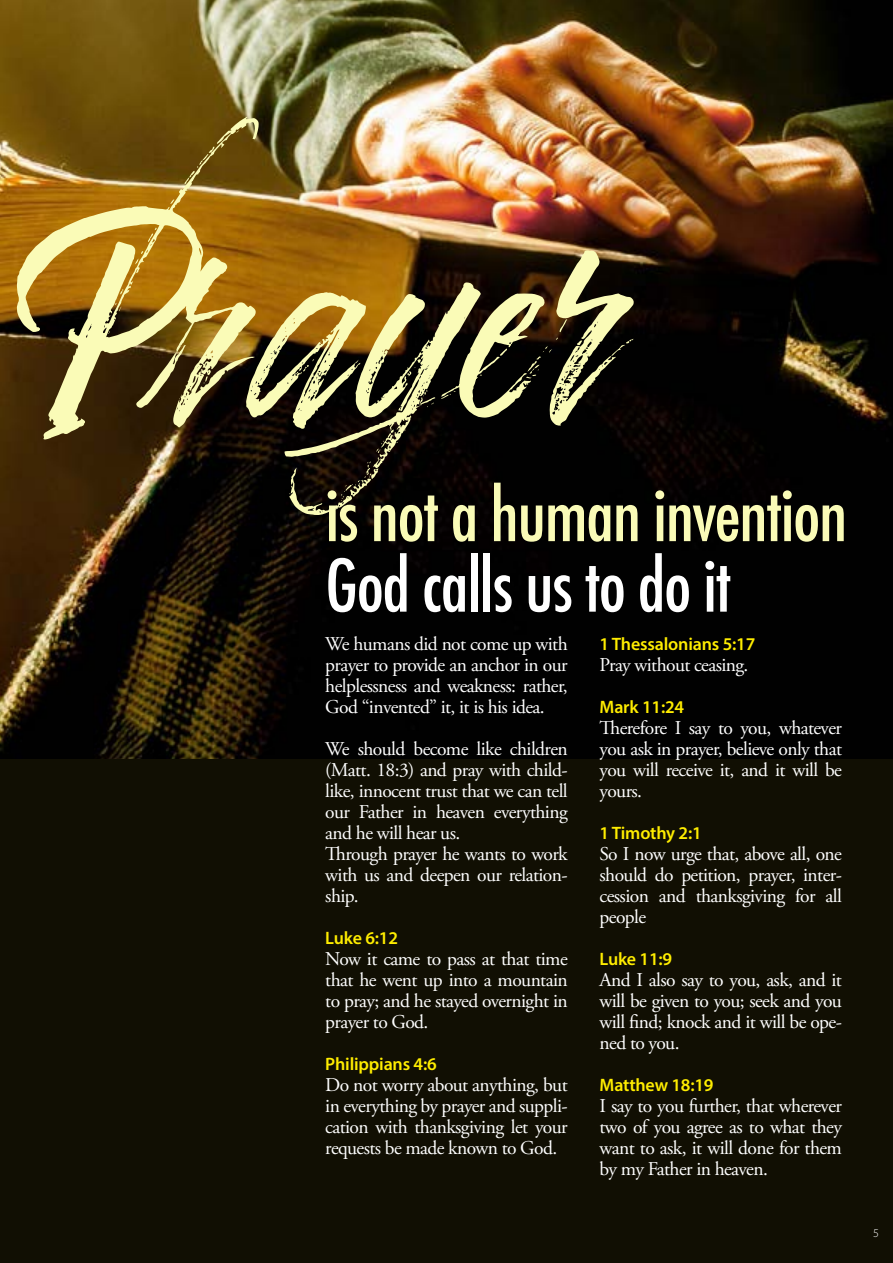
<style>
.page{position:relative;width:893px;height:1263px;background:#fff}
.page>*{position:absolute;margin:0;border:0;box-sizing:border-box;transform-origin:0 0}
.t1{font:500 condensed 70.5px "Futura";letter-spacing:-.02em;color:#fafbb7}
.t2{font:500 condensed 70.5px "Futura";letter-spacing:-.02em;color:#fff}
.t3{font:19.5px/21px "Adobe Garamond Pro";letter-spacing:-.03em;color:#fff;text-align:justify}
.t4{font:600 18px "Myriad Pro";letter-spacing:-.01em;color:#ffed00}
.t5{font:300 12px "Myriad Pro";color:#fff}
</style>
<div class="page">
<img style="left:0;top:0;width:893px;height:759px">
<div style="left:0;top:759px;width:893px;height:504px;background:#110f03"></div>
<img style="left:17px;top:117px;width:618px;height:399px">
<h1 class="t1" style="left:325px;top:470px;width:524px">is not a human invention</h1>
<h1 class="t2" style="left:325px;top:540px;width:407px">God calls us to do it</h1>
<p class="t3" style="left:325px;top:634px;width:244px">We humans did not come up with prayer to provide an anchor in our helplessness and weakness: rather, God “invented” it, it is his idea.</p>
<p class="t3" style="left:325px;top:739px;width:244px;text-align:left">We should become like children (Matt. 18:3) and pray with child&shy;like, innocent trust that we can tell our Father in heaven everything and he will hear us.<br>Through prayer he wants to work with us and deepen our relation&shy;ship.</p>
<p class="t4" style="left:325px;top:926px;width:74px">Luke 6:12</p>
<p class="t3" style="left:325px;top:949px;width:244px">Now it came to pass at that time that he went up into a mountain to pray; and he stayed overnight in prayer to God.</p>
<p class="t4" style="left:325px;top:1052px;width:113px">Philippians 4:6</p>
<p class="t3" style="left:325px;top:1075px;width:244px">Do not worry about anything, but in everything by prayer and suppli&shy;cation with thanksgiving let your requests be made known to God.</p>
<p class="t4" style="left:600px;top:632px;width:157px">1 Thessalonians 5:17</p>
<p class="t3" style="left:600px;top:655px;width:150px">Pray without ceasing.</p>
<p class="t4" style="left:600px;top:695px;width:86px">Mark 11:24</p>
<p class="t3" style="left:600px;top:718px;width:244px">Therefore I say to you, whatever you ask in prayer, believe only that you will receive it, and it will be yours.</p>
<p class="t4" style="left:600px;top:821px;width:104px">1 Timothy 2:1</p>
<p class="t3" style="left:600px;top:844px;width:244px">So I now urge that, above all, one should do petition, prayer, inter&shy;cession and thanksgiving for all people</p>
<p class="t4" style="left:600px;top:947px;width:74px">Luke 11:9</p>
<p class="t3" style="left:600px;top:970px;width:244px">And I also say to you, ask, and it will be given to you; seek and you will find; knock and it will be ope&shy;ned to you.</p>
<p class="t4" style="left:600px;top:1073px;width:116px">Matthew 18:19</p>
<p class="t3" style="left:600px;top:1096px;width:244px">I say to you further, that wherever two of you agree as to what they want to ask, it will done for them by my Father in heaven.</p>
<p class="t5" style="left:873px;top:1226px;width:7px">5</p>
</div>
